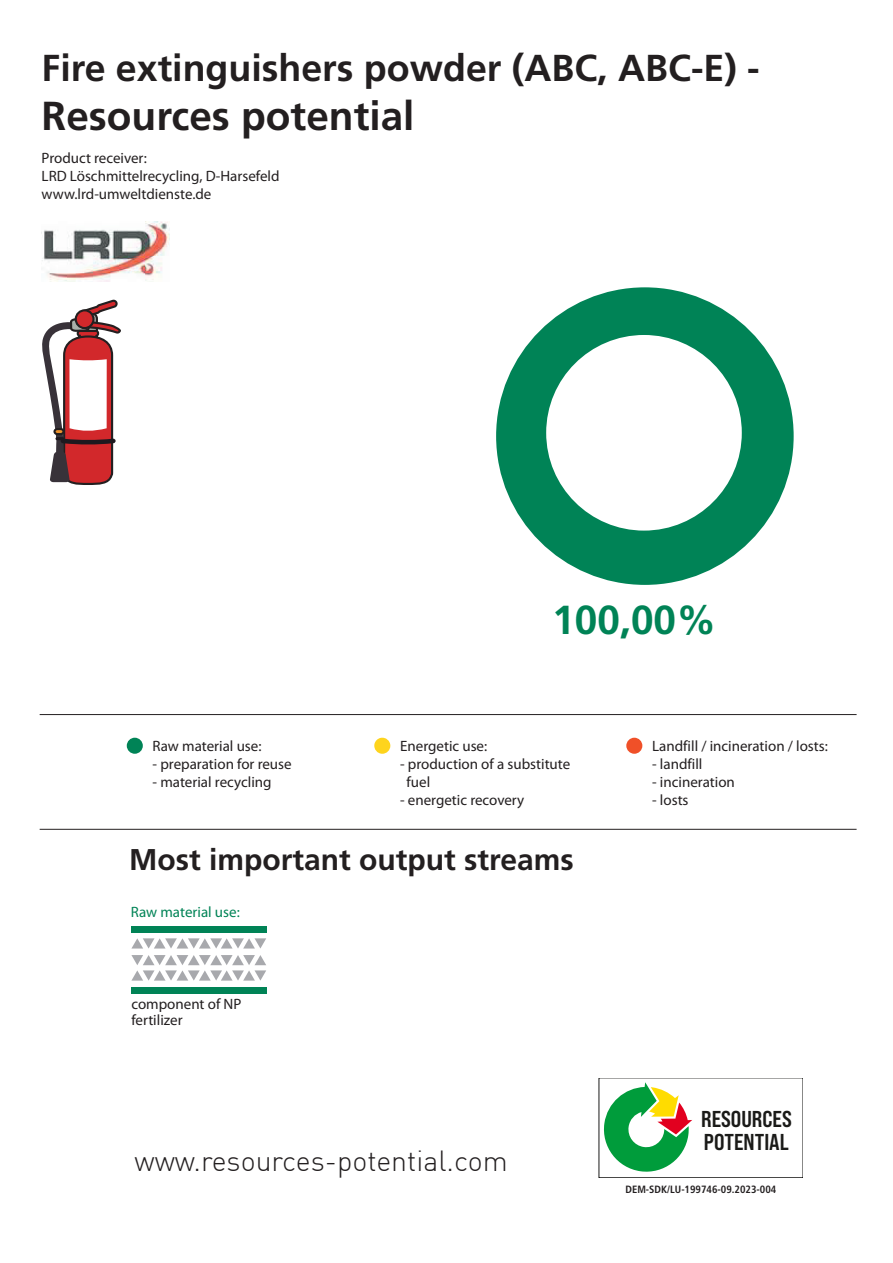
<style>
.page{position:relative;width:893px;height:1263px;background:#fff}
.page>*{position:absolute;margin:0;border:0;box-sizing:border-box;transform-origin:0 0}
.t1{font:700 40.5px "Frutiger LT Std";color:#231f20}
.t2{font:700 40.5px "Frutiger LT Std";color:#008356}
.t3{font:700 37.5px "Frutiger LT Std";color:#231f20}
.t4{font:700 30px "Frutiger LT Std";color:#231f20}
.t5{font:300 28.5px "DIN";color:#231f20}
.t6{font:22.95px/23px "Bebas Neue Pro Sm E Bd";color:#1a1a18}
.t7{font:15px/18px "Myriad Pro";color:#231f20}
.t8{font:15px "Myriad Pro";color:#008356}
.t9{font:700 condensed 10.5px "Frutiger LT Std";color:#231f20}
</style>
<div class="page">
<div style="left:626px;top:738px;width:16px;height:16px;background:#f05028;border-radius:50%"></div>
<div style="left:127px;top:738px;width:16px;height:16px;background:#008356;border-radius:50%"></div>
<svg style="left:374px;top:737px;width:16px;height:17px"></svg>
<hr style="left:40px;top:714px;width:817px;height:1px;background:#231f20">
<hr style="left:40px;top:829px;width:817px;height:1px;background:#231f20">
<div style="left:131px;top:926px;width:136px;height:7px;background:#008356"></div>
<div style="left:131px;top:987px;width:136px;height:7px;background:#008356"></div>
<svg style="left:132px;top:938px;width:134px;height:10px"></svg>
<svg style="left:131px;top:955px;width:135px;height:25px"></svg>
<img style="left:121px;top:221px;width:48px;height:60px">
<svg style="left:41px;top:229px;width:80px;height:256px"></svg>
<div style="left:496px;top:287px;width:298px;height:298px;background:#008356;border-radius:149px"></div>
<div style="left:546px;top:335px;width:196px;height:196px;background:#fff;border-radius:50%"></div>
<svg style="left:604px;top:1082px;width:88px;height:90px"></svg>
<h2 class="t3" style="left:42px;top:46px;width:720px">Fire extinguishers powder (ABC, ABC-E) -</h2>
<h1 class="t1" style="left:42px;top:92px;width:374px">Resources potential</h1>
<p class="t7" style="left:42px;top:149px;width:239px">Product receiver:<br>LRD Löschmittelrecycling, D-Harsefeld www.lrd-umweltdienste.de</p>
<p class="t7" style="left:153px;top:736px;width:110px">Raw material use:</p>
<p class="t7" style="left:153px;top:754px;width:141px">- preparation for reuse</p>
<p class="t7" style="left:153px;top:772px;width:120px">- material recycling</p>
<h1 class="t2" style="left:552px;top:596px;width:166px">100,00%</h1>
<p class="t7" style="left:400px;top:736px;width:89px">Energetic use:</p>
<p class="t7" style="left:406px;top:754px;width:165px;text-indent:-6px">- production of a substitute fuel</p>
<p class="t7" style="left:400px;top:790px;width:126px">- energetic recovery</p>
<p class="t7" style="left:652px;top:736px;width:177px">Landfill / incineration / losts:</p>
<p class="t7" style="left:652px;top:754px;width:52px">- landfill</p>
<p class="t7" style="left:652px;top:772px;width:84px">- incineration</p>
<p class="t7" style="left:652px;top:790px;width:38px">- losts</p>
<h3 class="t4" style="left:129px;top:841px;width:446px">Most important output streams</h3>
<p class="t8" style="left:131px;top:903px;width:110px">Raw material use:</p>
<p class="t7" style="left:131px;top:995px;width:112px;line-height:16.5px">component of NP fertilizer</p>
<h3 class="t5" style="left:134px;top:1144px;width:375px">www.resources-potential.com</h3>
<h3 class="t6" style="left:701px;top:1107px;width:92px">RESOURCES<br>POTENTIAL</h3>
<p class="t9" style="left:625px;top:1183px;width:152px">DEM-SDK/LU-199746-09.2023-004</p>
</div>
